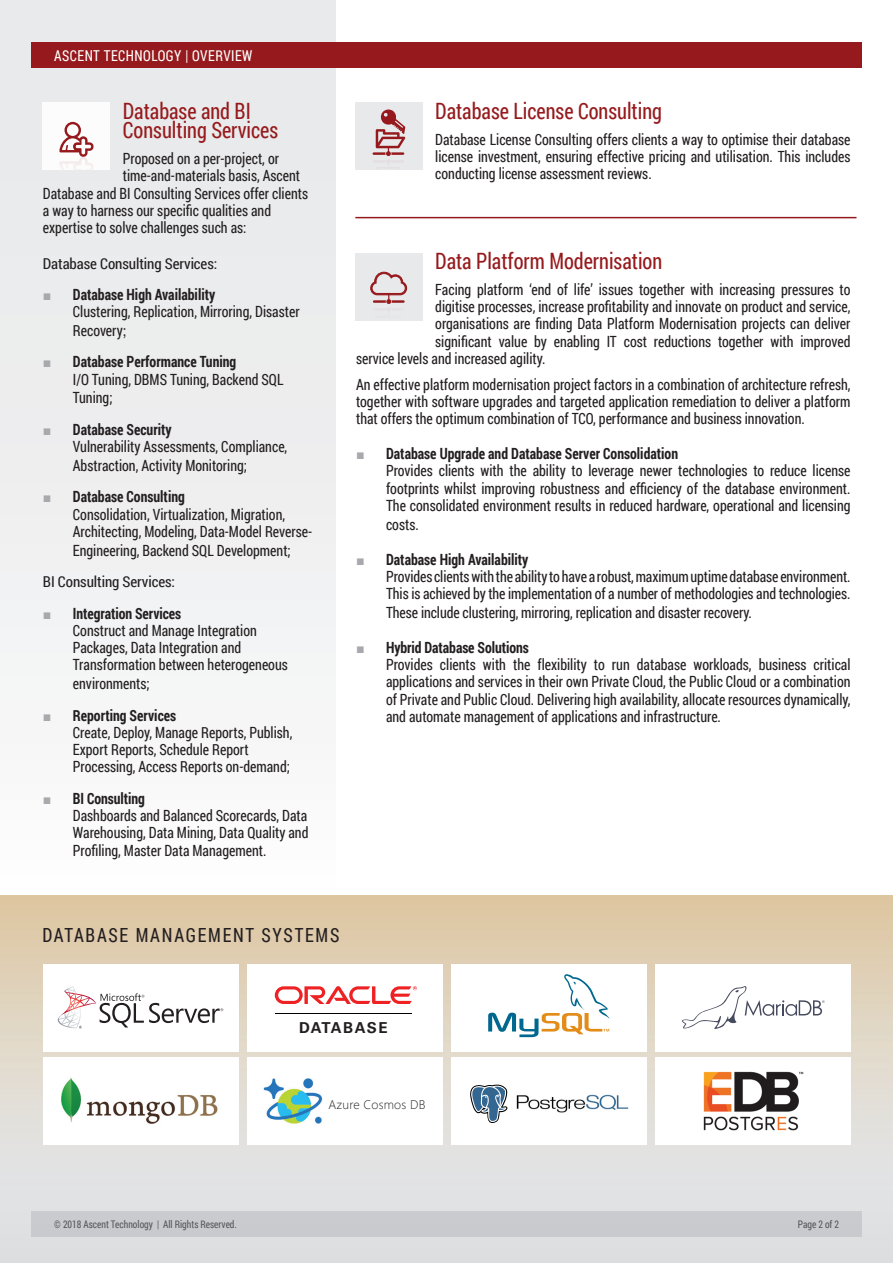
<style>
.page{position:relative;width:893px;height:1263px;background:#fff}
.page>*{position:absolute;margin:0;border:0;box-sizing:border-box;transform-origin:0 0}
.t1{font:22.5px/19.5px "Roboto Condensed";color:#961a1d;scale:.9 1}
.t2{font:19.5px "Roboto Condensed";letter-spacing:.1em;color:#231f20;scale:.9 1}
.t3{font:15.45px/17.2px "Roboto Condensed";color:#231f20;scale:.9 1}
.t4{font:700 15.45px "Roboto Condensed";color:#231f20;scale:.9 1}
.t5{font:15px "Roboto Condensed";letter-spacing:-.005em;color:#231f20}
.t6{font:15px "Roboto Condensed";letter-spacing:.035em;color:#fff;scale:.9 1}
.t7{font:700 15px "Univers LT Std";letter-spacing:.08em;color:#231f20}
.t8{font:300 12.45px "Segoe";letter-spacing:.015em;color:#231f20}
.t9{font:10.5px "Roboto Condensed";color:#57585a;scale:.9 1}
.s1{font-family:"Arial";font-size:14.25px;color:#a8a9ad}
.s2{font-weight:700}
.s3{font-family:"Helvetica Neue";font-stretch:condensed}
.s4{font-family:"Arial";font-weight:400;font-size:14.25px;color:#a8a9ad}
</style>
<div class="page">
<div style="left:0;top:0;width:336px;height:895px;background:linear-gradient(to right,#f0f0f1,#f0f0f1)"></div>
<div style="left:0;top:895px;width:893px;height:368px;background:#dedfe1"></div>
<div style="left:0;top:895px;width:893px;height:295px;background:linear-gradient(to bottom,#dfc9a4,#e5e8ed)"></div>
<div style="left:31px;top:43px;width:831px;height:25px;background:#961a1d"></div>
<div style="left:43px;top:103px;width:67px;height:67px;background:#fff"></div>
<svg style="left:59px;top:122px;width:35px;height:48px"></svg>
<div style="left:355px;top:103px;width:67px;height:67px;background:#e6e7e9"></div>
<svg style="left:373px;top:109px;width:32px;height:47px"></svg>
<div style="left:355px;top:254px;width:67px;height:67px;background:#e6e7e9"></div>
<svg style="left:370px;top:271px;width:38px;height:33px"></svg>
<hr style="left:355px;top:217px;width:501px;height:1px;background:#961a1d">
<div style="left:31px;top:1212px;width:831px;height:25px;background:#c9cace"></div>
<div style="left:451px;top:964px;width:195px;height:87px;background:#fff"></div>
<svg style="left:488px;top:974px;width:121px;height:63px"></svg>
<div style="left:247px;top:964px;width:195px;height:87px;background:#fff"></div>
<div style="left:247px;top:1057px;width:195px;height:88px;background:#fff"></div>
<div style="left:656px;top:1057px;width:195px;height:88px;background:#fff"></div>
<div style="left:43px;top:1057px;width:195px;height:88px;background:#fff"></div>
<img style="left:61px;top:1077px;width:157px;height:47px">
<div style="left:43px;top:964px;width:195px;height:87px;background:#fff"></div>
<div style="left:656px;top:964px;width:195px;height:87px;background:#fff"></div>
<svg style="left:682px;top:986px;width:143px;height:43px"></svg>
<div style="left:451px;top:1057px;width:195px;height:88px;background:#fff"></div>
<svg style="left:57px;top:986px;width:166px;height:42px"></svg>
<svg style="left:275px;top:986px;width:142px;height:18px"></svg>
<hr style="left:275px;top:1013px;width:137px;height:1px;background:#000">
<svg style="left:470px;top:1084px;width:38px;height:39px"></svg>
<img style="left:516px;top:1094px;width:113px;height:19px">
<img style="left:263px;top:1079px;width:60px;height:45px">
<img style="left:703px;top:1071px;width:101px;height:59px">
<p class="t6" style="left:54px;top:45px;width:222px">ASCENT TECHNOLOGY | OVERVIEW</p>
<p class="t1" style="left:123px;top:100px;width:174px">Database and BI<br>Consulting Services</p>
<p class="t3" style="left:123px;top:149px;width:175px">Proposed on a per-project, or</p>
<p class="t3" style="left:123px;top:167px;width:199px">time-and-materials basis, Ascent</p>
<p class="t3" style="left:43px;top:184px;width:296px">Database and BI Consulting Services offer clients</p>
<p class="t3" style="left:43px;top:201px;width:255px">a way to harness our specific qualities and</p>
<p class="t3" style="left:43px;top:218px;width:228px">expertise to solve challenges such as:</p>
<p class="t5" style="left:43px;top:253px;width:176px">Database Consulting Services:</p>
<p class="t3" style="left:73px;top:285px;width:253px;text-indent:-30px"><span class="s1">■</span> <span class="s2">Database High Availability<br></span>Clustering, Replication, Mirroring, Disaster</p>
<p class="t3" style="left:73px;top:321px;width:61px">Recovery<span class="s3">;</span></p>
<p class="t3" style="left:73px;top:353px;width:236px;text-indent:-30px"><span class="s1">■</span> <span class="s2">Database Performance Tuning<br></span>I/O Tuning, DBMS Tuning, Backend SQL</p>
<p class="t3" style="left:73px;top:389px;width:46px">Tuning;</p>
<p class="t3" style="left:73px;top:420px;width:240px;text-indent:-30px"><span class="s1">■</span> <span class="s2">Database Security<br></span>Vulnerability Assessments, Compliance,</p>
<p class="t3" style="left:73px;top:456px;width:195px">Abstraction, Activity Monitoring;</p>
<p class="t3" style="left:73px;top:488px;width:267px;text-indent:-30px"><span class="s1">■</span> <span class="s2">Database Consulting<br></span>Consolidation, Virtualization, Migration,<br>Architecting, Modeling, Data-Model Reverse-</p>
<p class="t3" style="left:73px;top:541px;width:244px">Engineering, Backend SQL Development;</p>
<p class="t5" style="left:43px;top:571px;width:134px">BI Consulting Services:</p>
<p class="t3" style="left:73px;top:604px;width:240px;text-indent:-30px"><span class="s1">■</span> <span class="s2">Integration Services<br></span>Construct and Manage Integration<br>Packages, Data Integration and<br>Transformation between heterogeneous</p>
<p class="t3" style="left:73px;top:674px;width:87px">environments;</p>
<p class="t3" style="left:73px;top:706px;width:245px;text-indent:-30px"><span class="s1">■</span> <span class="s2">Reporting Services<br></span>Create, Deploy, Manage Reports, Publish, Export Reports, Schedule Report Processing, Access Reports on-demand;</p>
<p class="t3" style="left:73px;top:789px;width:263px;text-indent:-30px"><span class="s1">■</span> <span class="s2">BI Consulting<br></span>Dashboards and Balanced Scorecards, Data Warehousing, Data Mining, Data Quality and Profiling, Master Data Management.</p>
<p class="t1" style="left:435px;top:100px;width:253px">Database License Consulting</p>
<p class="t3" style="left:435px;top:130px;width:463px;text-align:justify">Database License Consulting offers clients a way to optimise their database license investment, ensuring effective pricing and utilisation. This includes conducting license assessment reviews.</p>
<p class="t1" style="left:435px;top:251px;width:254px">Data Platform Modernisation</p>
<p class="t3" style="left:435px;top:280px;width:463px">Facing platform ‘end of life’ issues together with increasing pressures to</p>
<p class="t3" style="left:435px;top:297px;width:463px">digitise processes, increase profitability and innovate on product and service,</p>
<p class="t3" style="left:435px;top:315px;width:463px">organisations are finding Data Platform Modernisation projects can deliver</p>
<p class="t3" style="left:435px;top:332px;width:463px">significant value by enabling IT cost reductions together with improved</p>
<p class="t3" style="left:356px;top:349px;width:212px">service levels and increased agility.</p>
<p class="t3" style="left:356px;top:375px;width:551px;text-align:justify">An effective platform modernisation project factors in a combination of architecture refresh, together with software upgrades and targeted application remediation to deliver a platform that offers the optimum combination of TCO, performance and business innovation.</p>
<p class="t4" style="left:356px;top:443px;width:359px"><span class="s4">■</span> Database Upgrade and Database Server Consolidation</p>
<p class="t3" style="left:386px;top:462px;width:518px;text-align:justify">Provides clients with the ability to leverage newer technologies to reduce license footprints whilst improving robustness and efficiency of the database environment.<br>The consolidated environment results in reduced hardware, operational and licensing</p>
<p class="t3" style="left:386px;top:515px;width:38px">costs.</p>
<p class="t4" style="left:356px;top:548px;width:193px"><span class="s4">■</span> Database High Availability</p>
<p class="t3" style="left:386px;top:567px;width:518px">Provides clients with the ability to have a robust, maximum uptime database environment.<br>This is achieved by the implementation of a number of methodologies and technologies.</p>
<p class="t3" style="left:386px;top:603px;width:408px">These include clustering, mirroring, replication and disaster recovery.</p>
<p class="t4" style="left:356px;top:637px;width:193px"><span class="s4">■</span> Hybrid Database Solutions</p>
<p class="t3" style="left:386px;top:655px;width:518px;text-align:justify">Provides clients with the flexibility to run database workloads, business critical applications and services in their own Private Cloud, the Public Cloud or a combination of Private and Public Cloud. Delivering high availability, allocate resources dynamically, and automate management of applications and infrastructure.</p>
<p class="t2" style="left:43px;top:921px;width:331px">DATABASE MANAGEMENT SYSTEMS</p>
<p class="t7" style="left:299px;top:1019px;width:90px">DATABASE</p>
<p class="t8" style="left:329px;top:1097px;width:98px">Azure Cosmos DB</p>
<p class="t9" style="left:54px;top:1217px;width:204px">© 2018 Ascent Technology | All Rights Reserved.</p>
<p class="t9" style="left:798px;top:1217px;width:47px">Page 2 of 2</p>
</div>
